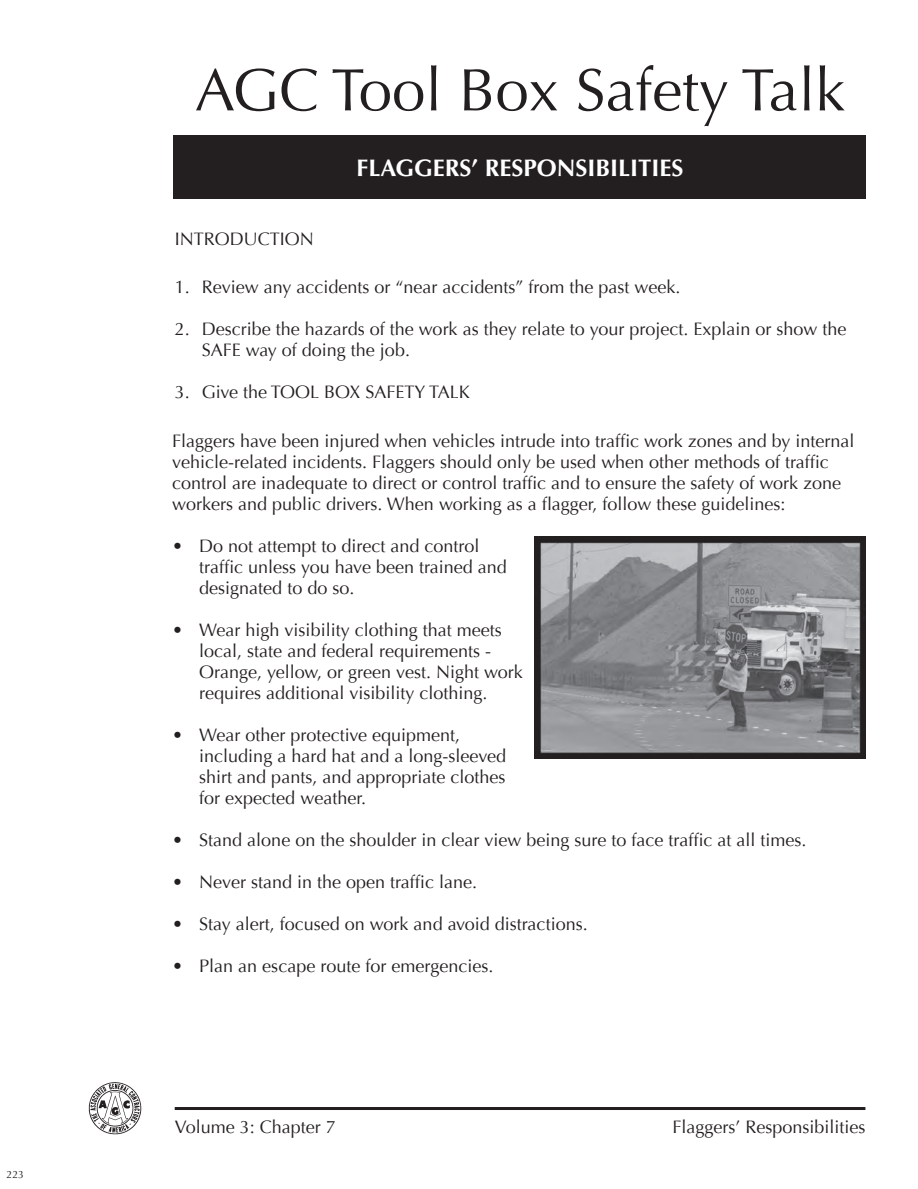
<style>
.page{position:relative;width:918px;height:1189px;background:#fff}
.page>*{position:absolute;margin:0;border:0;box-sizing:border-box;transform-origin:0 0}
.t1{font:60px "Optima";color:#231f20}
.t2{font:700 24px "Optima";color:#fff}
.t3{font:18px/21px "Optima";color:#231f20}
.t4{font:10.5px "Optima";color:#231f20}
</style>
<div class="page">
<div style="left:173px;top:135px;width:692px;height:64px;background:#231f20"></div>
<hr style="left:175px;top:1107px;width:690px;height:3px;background:#231f20">
<img style="left:88px;top:1082px;width:54px;height:53px">
<img style="left:534px;top:537px;width:331px;height:221px">
<p class="t4" style="left:7px;top:1170px;width:19px">223</p>
<p class="t1" style="left:195px;top:55px;width:652px">AGC Tool Box Safety Talk</p>
<p class="t2" style="left:357px;top:158px;width:328px">FLAGGERS’ RESPONSIBILITIES</p>
<p class="t3" style="left:175px;top:229px;width:141px">INTRODUCTION</p>
<p class="t3" style="left:175px;top:277px;width:507px">1. Review any accidents or “near accidents” from the past week.</p>
<p class="t3" style="left:202px;top:319px;width:646px;text-indent:-27px">2. Describe the hazards of the work as they relate to your project. Explain or show the<br>SAFE way of doing the job.</p>
<p class="t3" style="left:175px;top:382px;width:297px">3. Give the TOOL BOX SAFETY TALK</p>
<p class="t3" style="left:172px;top:430px;width:684px">Flaggers have been injured when vehicles intrude into traffic work zones and by internal vehicle-related incidents. Flaggers should only be used when other methods of traffic control are inadequate to direct or control traffic and to ensure the safety of work zone workers and public drivers. When working as a flagger, follow these guidelines:</p>
<p class="t3" style="left:199px;top:535px;width:309px">Do not attempt to direct and control traffic unless you have been trained and designated to do so.</p>
<p class="t3" style="left:199px;top:619px;width:325px">Wear high visibility clothing that meets local, state and federal requirements - Orange, yellow, or green vest. Night work requires additional visibility clothing.</p>
<p class="t3" style="left:199px;top:724px;width:308px">Wear other protective equipment, including a hard hat and a long-sleeved shirt and pants, and appropriate clothes for expected weather.</p>
<p class="t3" style="left:199px;top:829px;width:609px">Stand alone on the shoulder in clear view being sure to face traffic at all times.</p>
<p class="t3" style="left:199px;top:871px;width:279px">Never stand in the open traffic lane.</p>
<p class="t3" style="left:199px;top:913px;width:390px">Stay alert, focused on work and avoid distractions.</p>
<p class="t3" style="left:199px;top:955px;width:296px">Plan an escape route for emergencies.</p>
<p class="t3" style="left:172px;top:535px;width:12px">•</p>
<p class="t3" style="left:172px;top:619px;width:12px">•</p>
<p class="t3" style="left:172px;top:724px;width:12px">•</p>
<p class="t3" style="left:172px;top:829px;width:12px">•</p>
<p class="t3" style="left:172px;top:871px;width:12px">•</p>
<p class="t3" style="left:172px;top:913px;width:12px">•</p>
<p class="t3" style="left:172px;top:955px;width:12px">•</p>
<p class="t3" style="left:175px;top:1117px;width:163px">Volume 3: Chapter 7</p>
<p class="t3" style="left:672px;top:1117px;width:195px">Flaggers’ Responsibilities</p>
</div>
